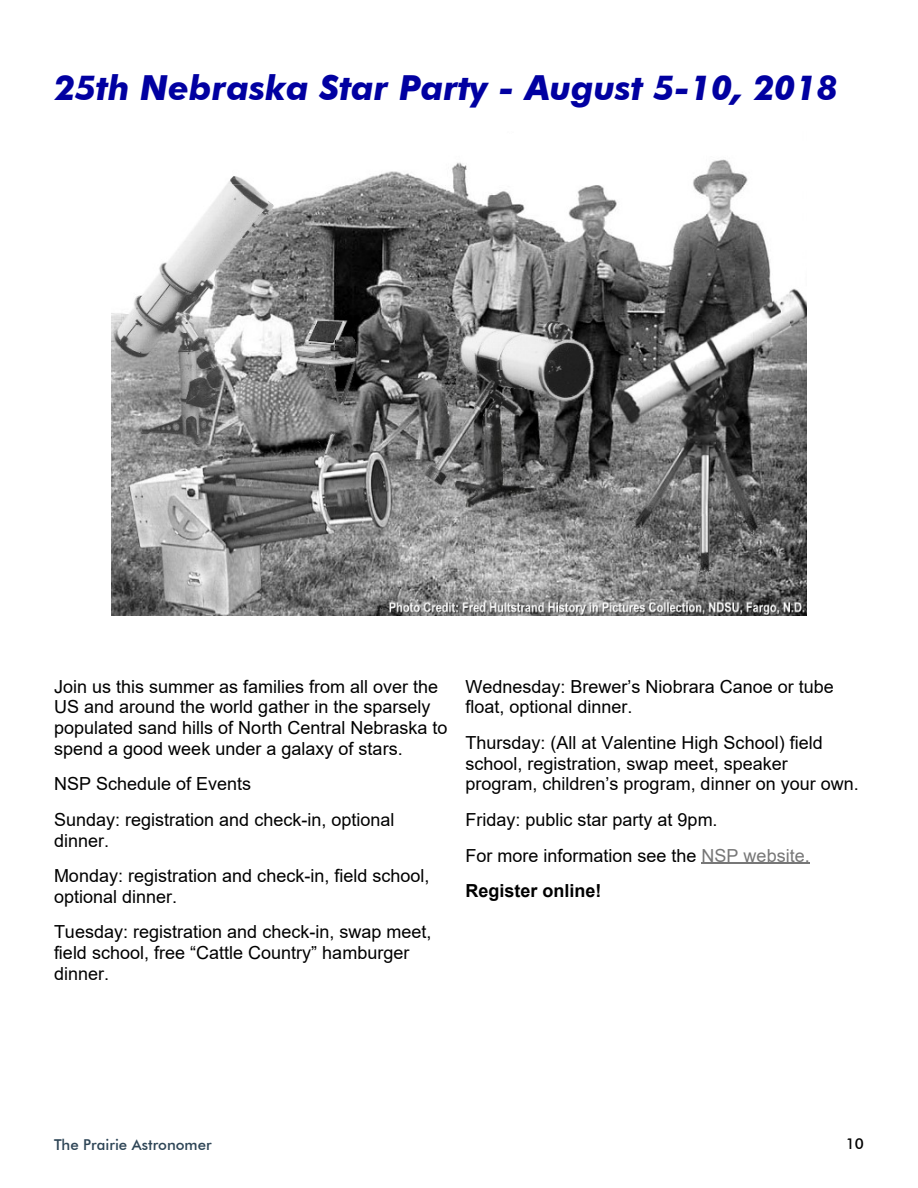
<style>
.page{position:relative;width:918px;height:1188px;background:#fff}
.page>*{position:absolute;margin:0;border:0;box-sizing:border-box;transform-origin:0 0}
.t1{font:italic 700 34.5px "Futura BT";color:#0100a1}
.t2{font:18px/20.7px "Arial";color:#000}
.t3{font:500 15px "Futura BT";color:#2e4556}
.t4{font:500 15px "Futura BT";color:#000}
.s1{color:#777}
.s2{font-weight:700}
</style>
<div class="page">
<hr style="left:702px;top:863px;width:108px;height:1px;background:#777">
<img style="left:111px;top:159px;width:696px;height:457px">
<h1 class="t1" style="left:54px;top:74px;width:785px">25th Nebraska Star Party - August 5-10, 2018</h1>
<p class="t2" style="left:54px;top:678px;width:395px">Join us this summer as families from all over the US and around the world gather in the sparsely populated sand hills of North Central Nebraska to spend a good week under a galaxy of stars.</p>
<p class="t2" style="left:54px;top:768px;width:342px;line-height:35.7px">NSP Schedule of Events<br>Sunday: registration and check-in, optional</p>
<p class="t2" style="left:54px;top:824px;width:377px;line-height:35.7px">dinner.<br>Monday: registration and check-in, field school,</p>
<p class="t2" style="left:54px;top:880px;width:379px;line-height:35.7px">optional dinner.<br>Tuesday: registration and check-in, swap meet,</p>
<p class="t2" style="left:54px;top:944px;width:357px">field school, free “Cattle Country” hamburger dinner.</p>
<p class="t2" style="left:465px;top:678px;width:370px">Wednesday: Brewer’s Niobrara Canoe or tube float, optional dinner.</p>
<p class="t2" style="left:465px;top:734px;width:395px">Thursday: (All at Valentine High School) field school, registration, swap meet, speaker program, children’s program, dinner on your own.</p>
<p class="t2" style="left:465px;top:803px;width:346px;line-height:35.7px">Friday: public star party at 9pm.<br>For more information see the <span class="s1">NSP website.<br></span><span class="s2">Register online!</span></p>
<p class="t3" style="left:54px;top:1138px;width:159px">The Prairie Astronomer</p>
<p class="t4" style="left:846px;top:1138px;width:20px">10</p>
</div>
